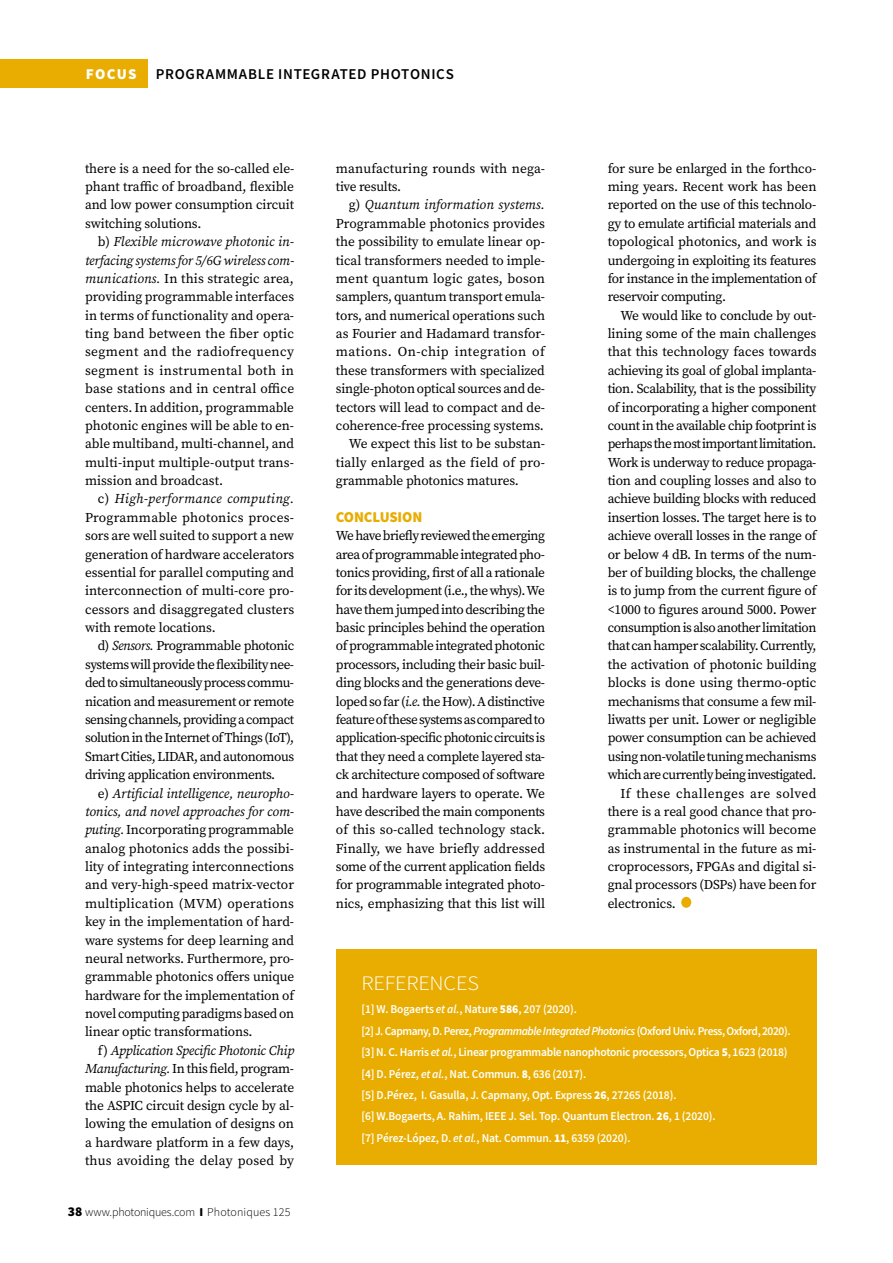
<style>
.page{position:relative;width:893px;height:1263px;background:#fff}
.page>*{position:absolute;margin:0;border:0;box-sizing:border-box;transform-origin:0 0}
.t1{font:300 20.55px "Source Sans Pro";letter-spacing:-.01em;color:#fff;scale:1.08 1}
.t2{font:600 15px "Source Sans Pro";letter-spacing:.045em;color:#000}
.t3{font:900 15px "Source Sans Pro";letter-spacing:-.01em;color:#e8ad00}
.t4{font:900 15px "Source Sans Pro";letter-spacing:.08em;color:#fff}
.t5{font:13.5px/18.3px "Source Serif Pro";letter-spacing:-.015em;color:#000;text-align:justify}
.t6{font:13.5px "Source Serif Pro";letter-spacing:-.035em;color:#000}
.t7{font:13.5px/18.5px "Source Serif Pro";letter-spacing:.01em;color:#000}
.t8{font:13.5px "Source Serif Pro";letter-spacing:-.04em;color:#000}
.t9{font:italic 13.5px "Source Serif Pro";letter-spacing:.01em;color:#000}
.t10{font:13.5px "Source Serif Pro";letter-spacing:.035em;color:#000}
.t11{font:13.5px "Source Serif Pro";letter-spacing:.015em;color:#000}
.t12{font:13.5px "Source Serif Pro";letter-spacing:.03em;color:#000}
.t13{font:600 12px/21.5px "Source Sans Pro";letter-spacing:-.02em;color:#fff;scale:.96 1}
.t14{font:300 12px "Source Sans Pro";letter-spacing:.005em;color:#000}
.s1{font-style:italic}
.s2{font-weight:900;font-size:13.5px}
.s3{font-weight:900}
.s4{font-style:normal}
</style>
<div class="page">
<div style="left:0;top:60px;width:147px;height:28px;background:#e8ad00"></div>
<div style="left:336px;top:949px;width:480px;height:216px;background:#e8ad00"></div>
<div style="left:681px;top:897px;width:10px;height:11px;background:#e8ad00;border-radius:50%"></div>
<p class="t4" style="left:86px;top:64px;width:52px">FOCUS</p>
<p class="t2" style="left:156px;top:64px;width:300px">PROGRAMMABLE INTEGRATED PHOTONICS</p>
<p class="t5" style="left:85px;top:159px;width:211px">there is a need for the so-called ele&shy;phant traffic of broadband, flexible and low power consumption circuit switching solutions.</p>
<p class="t5" style="left:85px;top:233px;width:211px;text-indent:13px">b) <span class="s1">Flexible microwave photonic in&shy;terfacing systems for 5/6G wireless com&shy;munications.</span> In this strategic area, providing programmable interfaces in terms of functionality and opera&shy;ting band between the fiber optic segment and the radiofrequency segment is instrumental both in base stations and in central office centers. In addition, programmable photonic engines will be able to en&shy;able multiband, multi-channel, and multi-input multiple-output trans&shy;mission and broadcast.</p>
<p class="t5" style="left:85px;top:490px;width:211px;text-indent:13px">c) <span class="s1">High-performance computing.<br></span>Programmable photonics proces&shy;sors are well suited to support a new generation of hardware accelerators essential for parallel computing and interconnection of multi-core pro&shy;cessors and disaggregated clusters with remote locations.</p>
<p class="t5" style="left:85px;top:637px;width:211px;text-indent:13px">d) <span class="s1">Sensors.</span> Programmable photonic systems will provide the flexibility nee&shy;ded to simultaneously process commu&shy;nication and measurement or remote sensing channels, providing a compact solution in the Internet of Things (IoT), Smart Cities, LIDAR, and autonomous driving application environments.</p>
<p class="t5" style="left:85px;top:784px;width:211px;text-indent:13px">e) <span class="s1">Artificial intelligence, neuropho&shy;tonics, and novel approaches for com&shy;puting.</span> Incorporating programmable analog photonics adds the possibi&shy;lity of integrating interconnections and very-high-speed matrix-vector multiplication (MVM) operations key in the implementation of hard&shy;ware systems for deep learning and neural networks. Furthermore, pro&shy;grammable photonics offers unique hardware for the implementation of novel computing paradigms based on linear optic transformations.</p>
<p class="t5" style="left:85px;top:1041px;width:211px;text-indent:13px">f) <span class="s1">Application Specific Photonic Chip Manufacturing.</span> In this field, program&shy;mable photonics helps to accelerate the ASPIC circuit design cycle by al&shy;lowing the emulation of designs on a hardware platform in a few days, thus avoiding the delay posed by</p>
<p class="t14" style="left:68px;top:1205px;width:225px"><span class="s2">38</span> www.photoniques.com <span class="s3">I</span> Photoniques 125</p>
<p class="t7" style="left:336px;top:159px;width:211px">manufacturing rounds with nega&shy;tive results.</p>
<p class="t9" style="left:349px;top:197px;width:198px"><span class="s4">g)</span> Quantum information systems.</p>
<p class="t5" style="left:336px;top:214px;width:211px">Programmable photonics provides</p>
<p class="t5" style="left:336px;top:233px;width:211px">the possibility to emulate linear op-</p>
<p class="t5" style="left:336px;top:251px;width:211px">tical transformers needed to imple-</p>
<p class="t11" style="left:336px;top:269px;width:210px">ment quantum logic gates, boson</p>
<p class="t5" style="left:336px;top:288px;width:211px">samplers, quantum transport emula-</p>
<p class="t5" style="left:336px;top:306px;width:211px">tors, and numerical operations such</p>
<p class="t5" style="left:336px;top:324px;width:211px">as Fourier and Hadamard transfor-</p>
<p class="t10" style="left:336px;top:343px;width:210px">mations. On-chip integration of</p>
<p class="t5" style="left:336px;top:361px;width:210px">these transformers with specialized</p>
<p class="t5" style="left:336px;top:380px;width:211px">single-photon optical sources and de-</p>
<p class="t5" style="left:336px;top:398px;width:211px">tectors will lead to compact and de-</p>
<p class="t5" style="left:336px;top:416px;width:209px">coherence-free processing systems.</p>
<p class="t5" style="left:349px;top:435px;width:198px">We expect this list to be substan-</p>
<p class="t7" style="left:336px;top:453px;width:211px">tially enlarged as the field of pro-</p>
<p class="t5" style="left:336px;top:471px;width:184px">grammable photonics matures.</p>
<p class="t3" style="left:336px;top:506px;width:88px">CONCLUSION</p>
<p class="t5" style="left:336px;top:527px;width:211px">We have briefly reviewed the emerging area of programmable integrated pho&shy;tonics providing, first of all a rationale for its development (i.e., the whys). We have them jumped into describing the basic principles behind the operation of programmable integrated photonic processors, including their basic buil&shy;ding blocks and the generations deve&shy;loped so far (<span class="s1">i.e.</span> the How). A distinctive feature of these systems as compared to application-specific photonic circuits is that they need a complete layered sta&shy;ck architecture composed of software and hardware layers to operate. We have described the main components of this so-called technology stack.<br>Finally, we have briefly addressed some of the current application fields for programmable integrated photo&shy;nics, emphasizing that this list will</p>
<p class="t5" style="left:608px;top:159px;width:210px">for sure be enlarged in the forthco&shy;ming years. Recent work has been reported on the use of this technolo&shy;gy to emulate artificial materials and topological photonics, and work is undergoing in exploiting its features for instance in the implementation of reservoir computing.</p>
<p class="t5" style="left:620px;top:306px;width:197px">We would like to conclude by out-</p>
<p class="t5" style="left:608px;top:324px;width:210px">lining some of the main challenges</p>
<p class="t5" style="left:608px;top:343px;width:210px">that this technology faces towards</p>
<p class="t5" style="left:608px;top:361px;width:210px">achieving its goal of global implanta-</p>
<p class="t5" style="left:608px;top:380px;width:210px">tion. Scalability, that is the possibility</p>
<p class="t5" style="left:608px;top:398px;width:210px">of incorporating a higher component</p>
<p class="t5" style="left:608px;top:416px;width:210px">count in the available chip footprint is</p>
<p class="t8" style="left:608px;top:435px;width:210px">perhaps the most important limitation.</p>
<p class="t5" style="left:608px;top:453px;width:210px">Work is underway to reduce propaga-</p>
<p class="t5" style="left:608px;top:471px;width:210px">tion and coupling losses and also to</p>
<p class="t5" style="left:608px;top:490px;width:210px">achieve building blocks with reduced</p>
<p class="t5" style="left:608px;top:508px;width:210px">insertion losses. The target here is to</p>
<p class="t5" style="left:608px;top:527px;width:210px">achieve overall losses in the range of</p>
<p class="t5" style="left:608px;top:545px;width:210px">or below 4 dB. In terms of the num-</p>
<p class="t5" style="left:608px;top:563px;width:210px">ber of building blocks, the challenge</p>
<p class="t5" style="left:608px;top:582px;width:210px">is to jump from the current figure of</p>
<p class="t5" style="left:608px;top:600px;width:210px">&lt;1000 to figures around 5000. Power</p>
<p class="t6" style="left:608px;top:619px;width:210px">consumption is also another limitation</p>
<p class="t5" style="left:608px;top:637px;width:210px">that can hamper scalability. Currently,</p>
<p class="t5" style="left:608px;top:655px;width:210px">the activation of photonic building</p>
<p class="t5" style="left:608px;top:674px;width:210px">blocks is done using thermo-optic</p>
<p class="t5" style="left:608px;top:692px;width:210px">mechanisms that consume a few mil-</p>
<p class="t5" style="left:608px;top:710px;width:210px">liwatts per unit. Lower or negligible</p>
<p class="t5" style="left:608px;top:729px;width:210px">power consumption can be achieved</p>
<p class="t6" style="left:608px;top:747px;width:210px">using non-volatile tuning mechanisms</p>
<p class="t6" style="left:608px;top:766px;width:210px">which are currently being investigated.</p>
<p class="t12" style="left:620px;top:784px;width:197px">If these challenges are solved</p>
<p class="t5" style="left:608px;top:802px;width:210px">there is a real good chance that pro-</p>
<p class="t5" style="left:608px;top:821px;width:210px">grammable photonics will become</p>
<p class="t5" style="left:608px;top:839px;width:210px">as instrumental in the future as mi-</p>
<p class="t5" style="left:608px;top:857px;width:210px">croprocessors, FPGAs and digital si-</p>
<p class="t5" style="left:608px;top:876px;width:210px">gnal processors (DSPs) have been for</p>
<p class="t5" style="left:608px;top:894px;width:70px">electronics.</p>
<h1 class="t1" style="left:361px;top:970px;width:110px">REFERENCES</h1>
<p class="t13" style="left:361px;top:998px;width:448px">[1] W. Bogaerts <span class="s1">et al.</span>, Nature <span class="s3">586</span>, 207 (2020).<br>[2] J. Capmany, D. Perez, <span class="s1">Programmable Integrated Photonics</span> (Oxford Univ. Press, Oxford, 2020). [3] N. C. Harris <span class="s1">et al.</span>, Linear programmable nanophotonic processors, Optica <span class="s3">5</span>, 1623 (2018) [4] D. Pérez, <span class="s1">et al.</span>, Nat. Commun. <span class="s3">8</span>, 636 (2017).<br>[5] D.Pérez, I. Gasulla, J. Capmany, Opt. Express <span class="s3">26</span>, 27265 (2018).<br>[6] W.Bogaerts, A. Rahim, IEEE J. Sel. Top. Quantum Electron. <span class="s3">26</span>, 1 (2020).<br>[7] Pérez-López, D. <span class="s1">et al.</span>, Nat. Commun. <span class="s3">11</span>, 6359 (2020).</p>
</div>
